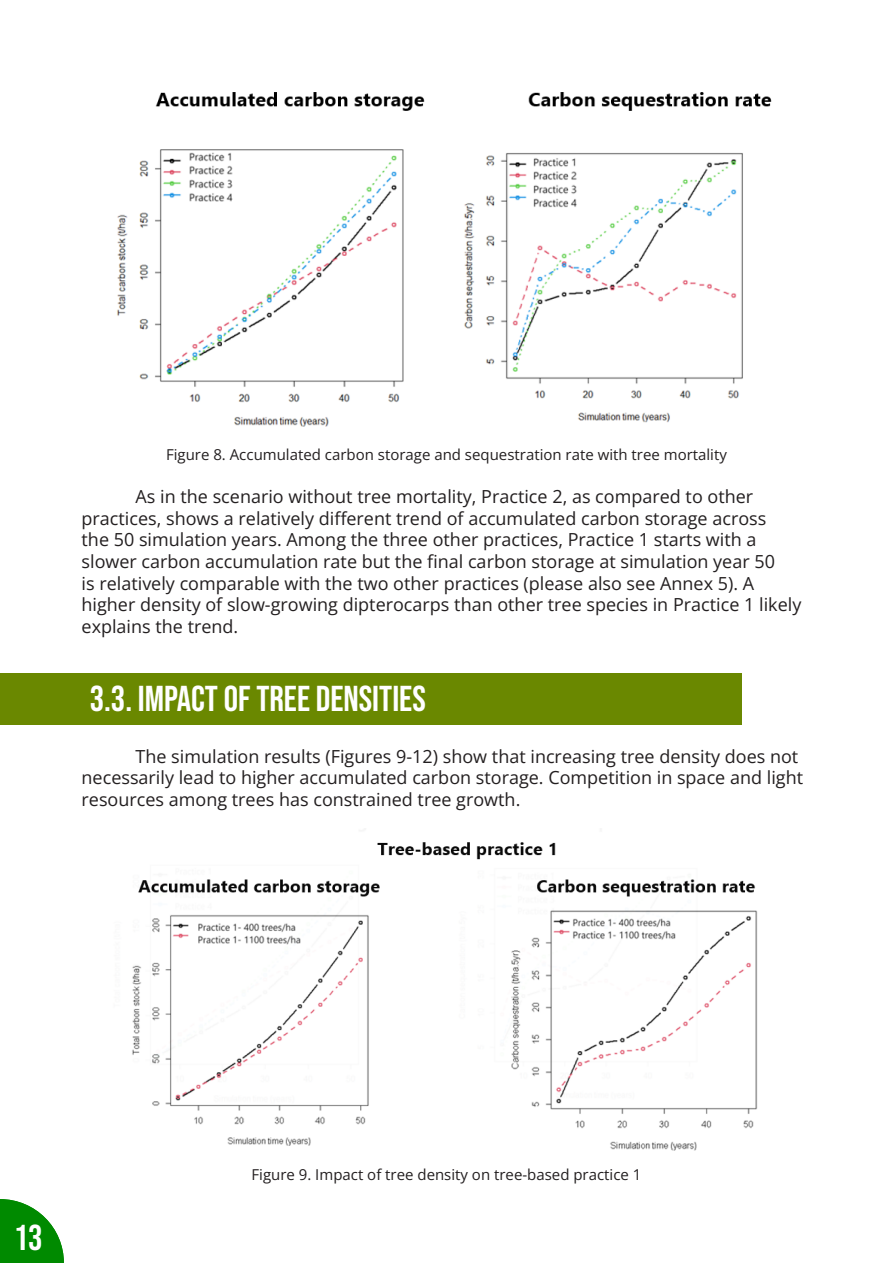
<style>
.page{position:relative;width:893px;height:1263px;background:#fff}
.page>*{position:absolute;margin:0;border:0;box-sizing:border-box;transform-origin:0 0}
.t1{font:36px "Bebas Neue";color:#fff}
.t2{font:18px/21.6px "Open Sans";color:#231f20}
.t3{font:15px "Open Sans";color:#231f20}
</style>
<div class="page">
<img style="left:116px;top:92px;width:309px;height:335px">
<div style="left:0;top:673px;width:742px;height:51px;background:#6a8800"></div>
<img style="left:132px;top:842px;width:626px;height:309px">
<img style="left:464px;top:92px;width:308px;height:331px">
<svg style="left:0;top:1199px;width:64px;height:64px"></svg>
<p class="t3" style="left:166px;top:444px;width:562px">Figure 8. Accumulated carbon storage and sequestration rate with tree mortality</p>
<p class="t2" style="left:82px;top:485px;width:721px;text-indent:54px">As in the scenario without tree mortality, Practice 2, as compared to other practices, shows a relatively different trend of accumulated carbon storage across<br>the 50 simulation years. Among the three other practices, Practice 1 starts with a slower carbon accumulation rate but the final carbon storage at simulation year 50<br>is relatively comparable with the two other practices (please also see Annex 5). A higher density of slow-growing dipterocarps than other tree species in Practice 1 likely explains the trend.</p>
<p class="t1" style="left:90px;top:678px;width:337px">3.3. IMPACT OF TREE DENSITIES</p>
<p class="t2" style="left:82px;top:745px;width:723px;text-indent:54px">The simulation results (Figures 9-12) show that increasing tree density does not necessarily lead to higher accumulated carbon storage. Competition in space and light resources among trees has constrained tree growth.</p>
<h1 class="t1" style="left:14px;top:1217px;width:30px">13</h1>
<p class="t3" style="left:252px;top:1164px;width:391px">Figure 9. Impact of tree density on tree-based practice 1</p>
</div>
